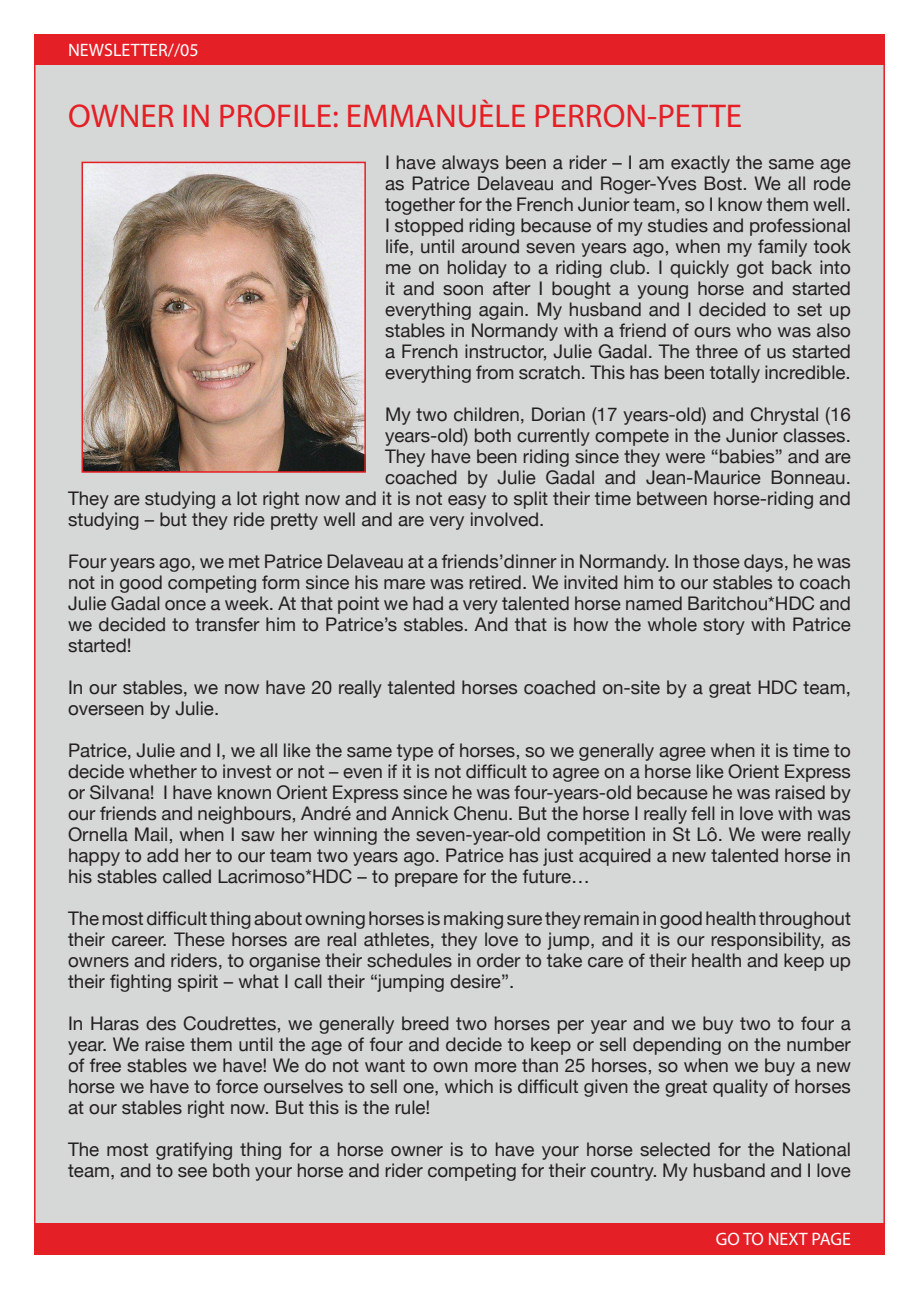
<style>
.page{position:relative;width:919px;height:1289px;background:#fff}
.page>*{position:absolute;margin:0;border:0;box-sizing:border-box;transform-origin:0 0}
.Headings{font:33px "Myriad Pro";color:#e41f25}
.Bodycopy{font:18.75px/21px "Helvetica Neue";color:#231f20;text-align:justify}
.Headings-2{font:18px "Myriad Pro";color:#fff}
</style>
<div class="page">
<div style="left:34px;top:34px;width:850px;height:32px;background:#e41f25"></div>
<div style="left:34px;top:1222px;width:850px;height:32px;background:#e41f25"></div>
<div style="left:34px;top:66px;width:850px;height:1156px;background:#d6d8d7"></div>
<img style="left:84px;top:165px;width:279px;height:304px">
<div style="left:81px;top:162px;width:285px;height:310px;border:2px solid #e41f25"></div>
<p class="Headings-2" style="left:68px;top:39px;width:132px">NEWSLETTER//05</p>
<p class="Headings" style="left:68px;top:95px;width:675px">OWNER IN PROFILE: EMMANUÈLE PERRON-PETTE</p>
<p class="Bodycopy" style="left:385px;top:151px;width:467px">I have always been a rider – I am exactly the same age as Patrice Delaveau and Roger-Yves Bost. We all rode together for the French Junior team, so I know them well.<br>I stopped riding because of my studies and professional life, until around seven years ago, when my family took me on holiday to a riding club. I quickly got back into it and soon after I bought a young horse and started everything again. My husband and I decided to set up stables in Normandy with a friend of ours who was also a French instructor, Julie Gadal. The three of us started everything from scratch. This has been totally incredible.</p>
<p class="Bodycopy" style="left:385px;top:403px;width:467px">My two children, Dorian (17 years-old) and Chrystal (16</p>
<p class="Bodycopy" style="left:385px;top:424px;width:467px">years-old) both currently compete in the Junior classes.</p>
<p class="Bodycopy" style="left:385px;top:445px;width:467px">They have been riding since they were “babies” and are</p>
<p class="Bodycopy" style="left:385px;top:466px;width:467px">coached by Julie Gadal and Jean-Maurice Bonneau.</p>
<p class="Bodycopy" style="left:68px;top:487px;width:784px">They are studying a lot right now and it is not easy to split their time between horse-riding and</p>
<p class="Bodycopy" style="left:68px;top:508px;width:478px">studying – but they ride pretty well and are very involved.</p>
<p class="Bodycopy" style="left:68px;top:550px;width:784px">Four years ago, we met Patrice Delaveau at a friends’dinner in Normandy. In those days, he was not in good competing form since his mare was retired. We invited him to our stables to coach Julie Gadal once a week. At that point we had a very talented horse named Baritchou*HDC and we decided to transfer him to Patrice’s stables. And that is how the whole story with Patrice started!</p>
<p class="Bodycopy" style="left:68px;top:676px;width:784px">In our stables, we now have 20 really talented horses coached on-site by a great HDC team, overseen by Julie.</p>
<p class="Bodycopy" style="left:68px;top:739px;width:784px">Patrice, Julie and I, we all like the same type of horses, so we generally agree when it is time to decide whether to invest or not – even if it is not difficult to agree on a horse like Orient Express or Silvana! I have known Orient Express since he was four-years-old because he was raised by our friends and neighbours, André and Annick Chenu. But the horse I really fell in love with was Ornella Mail, when I saw her winning the seven-year-old competition in St Lô. We were really happy to add her to our team two years ago. Patrice has just acquired a new talented horse in his stables called Lacrimoso*HDC – to prepare for the future…</p>
<p class="Bodycopy" style="left:68px;top:907px;width:784px">The most difficult thing about owning horses is making sure they remain in good health throughout their career. These horses are real athletes, they love to jump, and it is our responsibility, as owners and riders, to organise their schedules in order to take care of their health and keep up their fighting spirit – what I call their “jumping desire”.</p>
<p class="Bodycopy" style="left:68px;top:1012px;width:784px">In Haras des Coudrettes, we generally breed two horses per year and we buy two to four a year. We raise them until the age of four and decide to keep or sell depending on the number of free stables we have! We do not want to own more than 25 horses, so when we buy a new horse we have to force ourselves to sell one, which is difficult given the great quality of horses at our stables right now. But this is the rule!</p>
<p class="Bodycopy" style="left:68px;top:1138px;width:784px">The most gratifying thing for a horse owner is to have your horse selected for the National team, and to see both your horse and rider competing for their country. My husband and I love</p>
<p class="Headings-2" style="left:715px;top:1228px;width:136px">GO TO NEXT PAGE</p>
</div>
